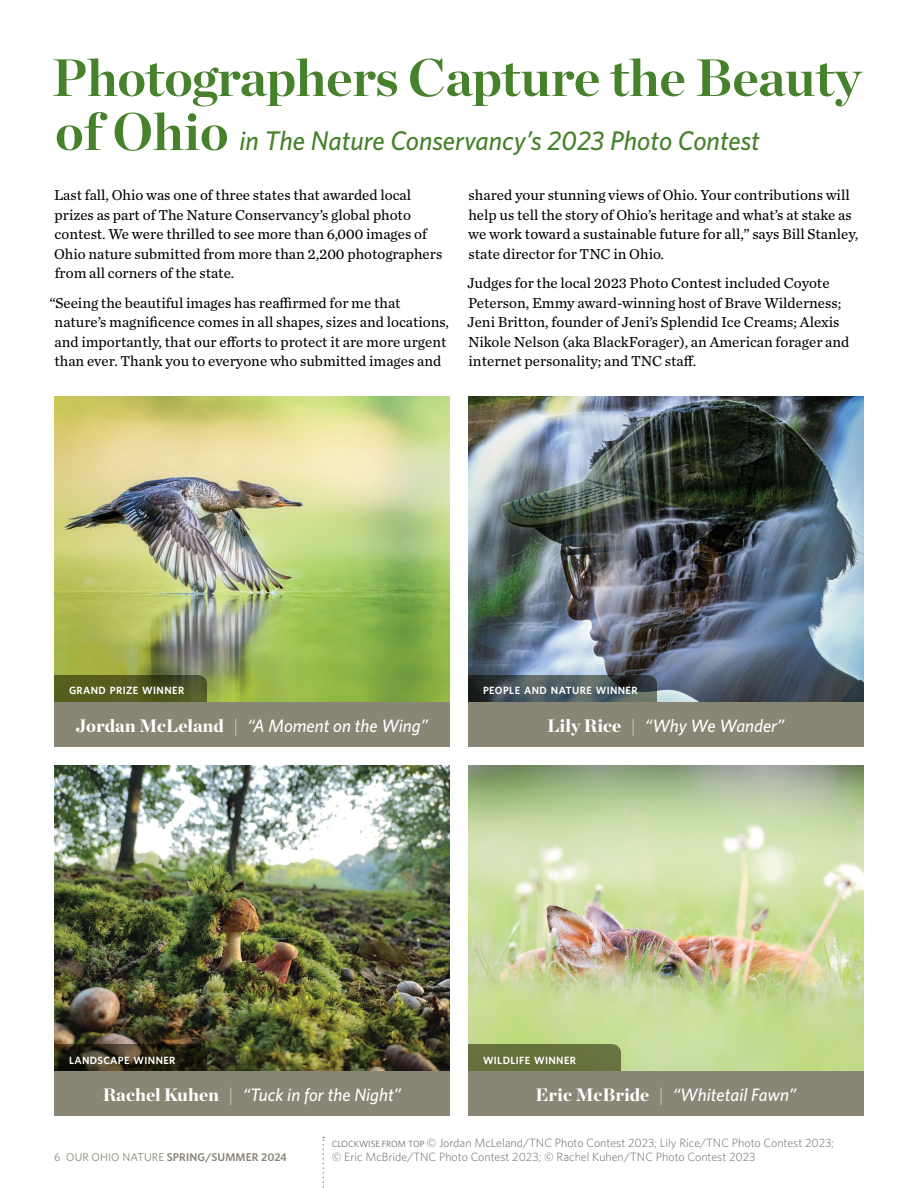
<style>
.page{position:relative;width:918px;height:1188px;background:#fff}
.page>*{position:absolute;margin:0;border:0;box-sizing:border-box;transform-origin:0 0}
.t1{font:700 52.5px "Chronicle Display";letter-spacing:-.005em;color:#46812b}
.t2{font:italic 500 27px "Whitney";color:#46812b}
.t3{font:italic 500 18px "Whitney";color:#fff}
.t4{font:15px/19.5px "Chronicle Text G2";color:#000}
.t5{font:300 12px/14.2px "Whitney";color:#67686b}
.t6{font:600 11.25px "Whitney";letter-spacing:.01em;color:#898675}
.t7{font:600 10.5px "Whitney";letter-spacing:.035em;color:#fff}
.s1{font-family:"Chronicle Display";font-weight:700;font-style:normal;font-size:52.5px}
.s2{font-family:"Chronicle Display";font-weight:900;font-style:normal}
.s3{font-weight:400}
.s4{font-weight:400;font-size:9px}
.s5{color:#636466}
</style>
<div class="page">
<svg style="left:322px;top:1137px;width:2px;height:51px"></svg>
<img style="left:468px;top:765px;width:396px;height:306px">
<img style="left:54px;top:396px;width:396px;height:306px">
<img style="left:54px;top:765px;width:396px;height:306px">
<img style="left:468px;top:396px;width:396px;height:306px">
<div style="left:54px;top:702px;width:396px;height:45px;background:#898675"></div>
<div style="left:54px;top:1071px;width:396px;height:45px;background:#898675"></div>
<div style="left:468px;top:1071px;width:396px;height:45px;background:#898675"></div>
<div style="left:468px;top:702px;width:396px;height:45px;background:#898675"></div>
<svg style="left:54px;top:675px;width:153px;height:27px"></svg>
<svg style="left:468px;top:675px;width:189px;height:27px"></svg>
<svg style="left:54px;top:1044px;width:153px;height:27px"></svg>
<div style="left:468px;top:1044px;width:153px;height:27px;background:#66713c"></div>
<h1 class="t1" style="left:52px;top:35px;width:811px">Photographers Capture the Beauty</h1>
<h2 class="t2" style="left:55px;top:123px;width:706px"><span class="s1">of Ohio</span> in The Nature Conservancy’s 2023 Photo Contest</h2>
<p class="t4" style="left:54px;top:185px;width:390px">Last fall, Ohio was one of three states that awarded local prizes as part of The Nature Conservancy’s global photo contest. We were thrilled to see more than 6,000 images of Ohio nature submitted from more than 2,200 photographers from all corners of the state.</p>
<p class="t4" style="left:54px;top:292px;width:396px;text-indent:-5px">“Seeing the beautiful images has reaffirmed for me that nature’s magnificence comes in all shapes, sizes and locations, and importantly, that our efforts to protect it are more urgent than ever. Thank you to everyone who submitted images and</p>
<p class="t4" style="left:468px;top:185px;width:392px">shared your stunning views of Ohio. Your contributions will help us tell the story of Ohio’s heritage and what’s at stake as we work toward a sustainable future for all,” says Bill Stanley, state director for TNC in Ohio.</p>
<p class="t4" style="left:467px;top:272px;width:384px">Judges for the local 2023 Photo Contest included Coyote Peterson, Emmy award-winning host of Brave Wilderness; Jeni Britton, founder of Jeni’s Splendid Ice Creams; Alexis Nikole Nelson (aka BlackForager), an American forager and internet personality; and TNC staff.</p>
<p class="t7" style="left:69px;top:684px;width:117px">GRAND PRIZE WINNER</p>
<p class="t7" style="left:483px;top:684px;width:156px">PEOPLE AND NATURE WINNER</p>
<p class="t3" style="left:76px;top:714px;width:354px"><span class="s2">Jordan McLeland |</span> “A Moment on the Wing”</p>
<p class="t3" style="left:547px;top:714px;width:239px"><span class="s2">Lily Rice |</span> “Why We Wander”</p>
<p class="t7" style="left:69px;top:1053px;width:108px">LANDSCAPE WINNER</p>
<p class="t7" style="left:483px;top:1053px;width:95px">WILDLIFE WINNER</p>
<p class="t3" style="left:103px;top:1083px;width:300px"><span class="s2">Rachel Kuhen |</span> “Tuck in for the Night”</p>
<p class="t3" style="left:536px;top:1083px;width:262px"><span class="s2">Eric McBride |</span> “Whitetail Fawn”</p>
<p class="t6" style="left:54px;top:1150px;width:235px"><span class="s3">6 OUR OHIO NATURE</span> SPRING/SUMMER 2024</p>
<p class="t5" style="left:332px;top:1135px;width:504px"><span class="s4">CLOCKWISE FROM TOP</span> <span class="s5">© Jordan McLeland/TNC Photo Contest 2023;</span> Lily Rice/TNC Photo Contest 2023; © Eric McBride/TNC Photo Contest 2023; © Rachel Kuhen/TNC Photo Contest 2023</p>
</div>
